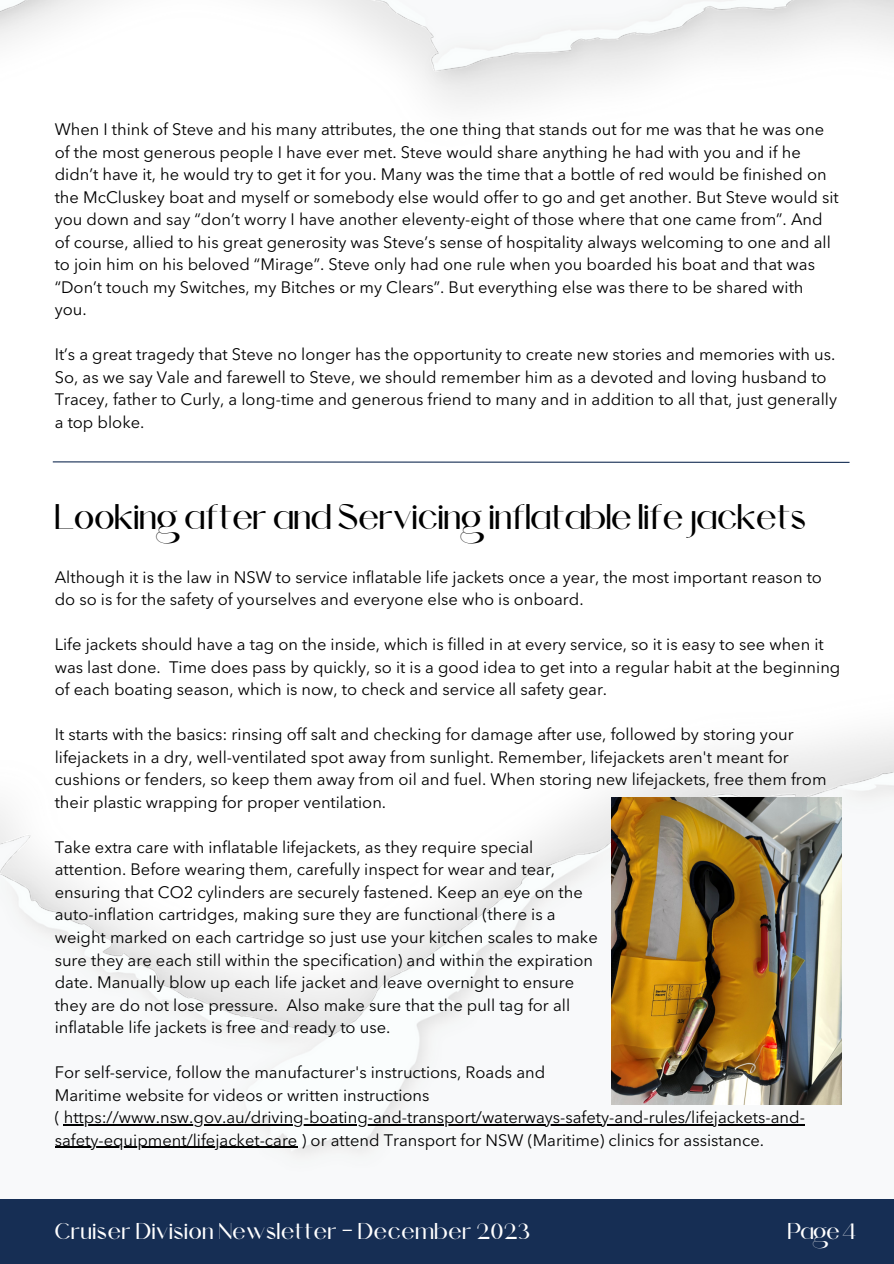
<style>
.page{position:relative;width:894px;height:1264px;background:#fff}
.page>*{position:absolute;margin:0;border:0;box-sizing:border-box;transform-origin:0 0}
.t1{font:21px "Alokary";letter-spacing:.05em;color:#000}
.t2{font:16.5px/22.5px "Avenir Next LT Pro";color:#000}
.t3{font:13.5px "Alokary";letter-spacing:.1em;color:#fff}
</style>
<div class="page">
<img style="left:0;top:0;width:893px;height:1160px">
<div style="left:0;top:1199px;width:893px;height:64px;background:#162e54"></div>
<svg style="left:52px;top:461px;width:798px;height:2px;background:#7a889d"></svg>
<hr style="left:64px;top:1124px;width:740px;height:1px;background:#000">
<hr style="left:55px;top:1146px;width:242px;height:1px;background:#000">
<img style="left:611px;top:797px;width:230px;height:306px">
<h1 class="t2" style="left:55px;top:120px;width:785px">When I think of Steve and his many attributes, the one thing that stands out for me was that he was one of the most generous people I have ever met. Steve would share anything he had with you and if he didn’t have it, he would try to get it for you. Many was the time that a bottle of red would be finished on the McCluskey boat and myself or somebody else would offer to go and get another. But Steve would sit you down and say “don’t worry I have another eleventy-eight of those where that one came from”. And of course, allied to his great generosity was Steve’s sense of hospitality always welcoming to one and all to join him on his beloved “Mirage”. Steve only had one rule when you boarded his boat and that was “Don’t touch my Switches, my Bitches or my Clears”. But everything else was there to be shared with you.</h1>
<h2 class="t2" style="left:55px;top:345px;width:783px">It’s a great tragedy that Steve no longer has the opportunity to create new stories and memories with us.<br>So, as we say Vale and farewell to Steve, we should remember him as a devoted and loving husband to Tracey, father to Curly, a long-time and generous friend to many and in addition to all that, just generally a top bloke.</h2>
<p class="t1" style="left:55px;top:509px;width:751px">Looking after and Servicing inflatable life jackets</p>
<h2 class="t2" style="left:55px;top:567px;width:768px">Although it is the law in NSW to service inflatable life jackets once a year, the most important reason to do so is for the safety of yourselves and everyone else who is onboard.</h2>
<h2 class="t2" style="left:55px;top:635px;width:786px">Life jackets should have a tag on the inside, which is filled in at every service, so it is easy to see when it was last done. Time does pass by quickly, so it is a good idea to get into a regular habit at the beginning of each boating season, which is now, to check and service all safety gear.</h2>
<h2 class="t2" style="left:55px;top:725px;width:773px">It starts with the basics: rinsing off salt and checking for damage after use, followed by storing your lifejackets in a dry, well-ventilated spot away from sunlight. Remember, lifejackets aren't meant for cushions or fenders, so keep them away from oil and fuel. When storing new lifejackets, free them from their plastic wrapping for proper ventilation.</h2>
<h2 class="t2" style="left:55px;top:837px;width:544px">Take extra care with inflatable lifejackets, as they require special attention. Before wearing them, carefully inspect for wear and tear, ensuring that CO2 cylinders are securely fastened. Keep an eye on the auto-inflation cartridges, making sure they are functional (there is a weight marked on each cartridge so just use your kitchen scales to make sure they are each still within the specification) and within the expiration date. Manually blow up each life jacket and leave overnight to ensure they are do not lose pressure. Also make sure that the pull tag for all inflatable life jackets is free and ready to use.</h2>
<p class="t2" style="left:55px;top:1062px;width:751px">For self-service, follow the manufacturer's instructions, Roads and<br>Maritime website for videos or written instructions<br>( https://www.nsw.gov.au/driving-boating-and-transport/waterways-safety-and-rules/lifejackets-and-</p>
<p class="t2" style="left:55px;top:1130px;width:710px">safety-equipment/lifejacket-care ) or attend Transport for NSW (Maritime) clinics for assistance.</p>
<h2 class="t3" style="left:55px;top:1226px;width:476px">Cruiser Division Newsletter - December 2023</h2>
<h2 class="t3" style="left:787px;top:1226px;width:69px">Page 4</h2>
</div>
